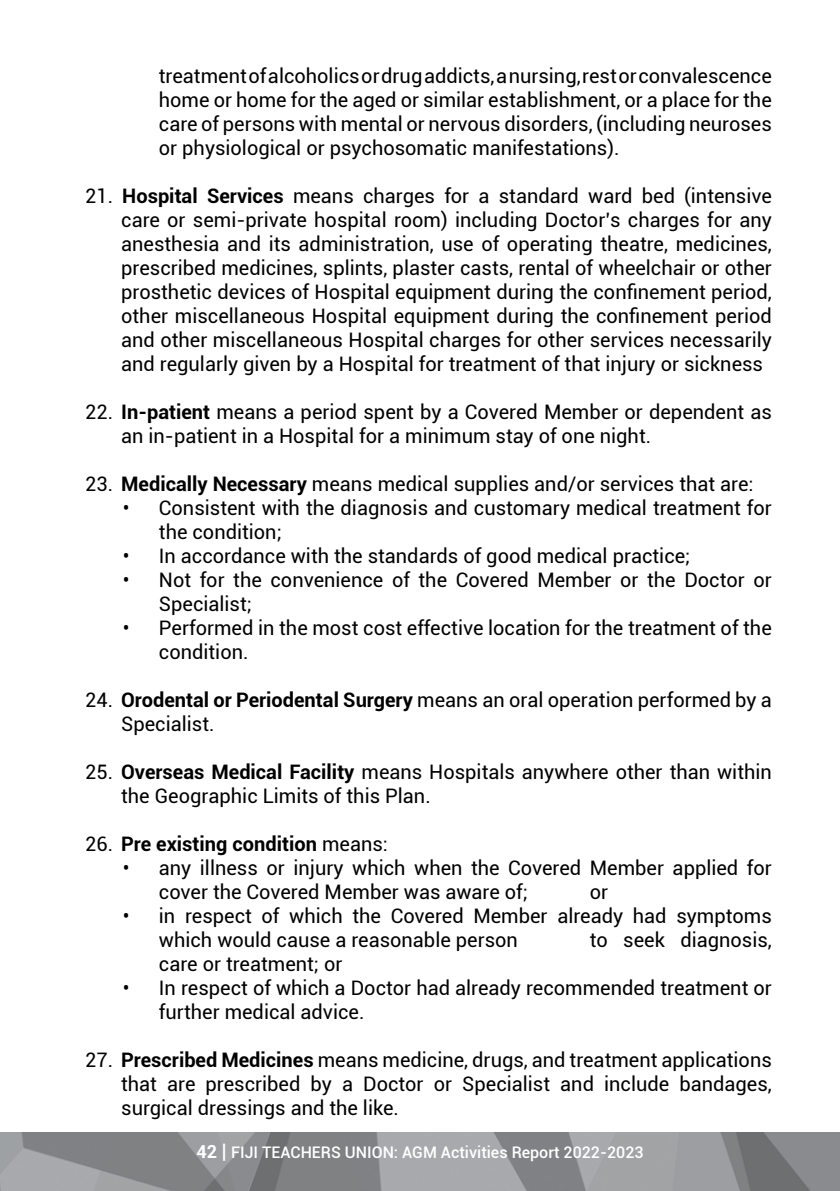
<style>
.page{position:relative;width:840px;height:1191px;background:#fff}
.page>*{position:absolute;margin:0;border:0;box-sizing:border-box;transform-origin:0 0}
.t1{font:20px/24px "Roboto";color:#000}
.t2{font:700 20px "Roboto";color:#000}
.t3{font:500 16px "Roboto";color:#fff}
.s1{font-weight:700}
.s2{font-weight:400}
.s3{font-weight:700;font-size:18px}
.s4{font-weight:400;font-size:20px}
</style>
<div class="page">
<img style="left:0;top:1132px;width:839px;height:59px">
<p class="t1" style="left:159px;top:63px;width:614px;text-align:justify">treatment of alcoholics or drug addicts, a nursing, rest or convalescence home or home for the aged or similar establishment, or a place for the care of persons with mental or nervous disorders, (including neuroses or physiological or psychosomatic manifestations).</p>
<p class="t1" style="left:121px;top:183px;width:651px;text-align:justify;text-indent:-36px">21. <span class="s1">Hospital Services</span> means charges for a standard ward bed (intensive care or semi-private hospital room) including Doctor’s charges for any anesthesia and its administration, use of operating theatre, medicines, prescribed medicines, splints, plaster casts, rental of wheelchair or other prosthetic devices of Hospital equipment during the confinement period, other miscellaneous Hospital equipment during the confinement period and other miscellaneous Hospital charges for other services necessarily and regularly given by a Hospital for treatment of that injury or sickness</p>
<p class="t1" style="left:121px;top:399px;width:651px;text-indent:-36px">22. <span class="s1">In-patient</span> means a period spent by a Covered Member or dependent as an in-patient in a Hospital for a minimum stay of one night.</p>
<p class="t1" style="left:85px;top:471px;width:669px">23. <span class="s1">Medically Necessary</span> means medical supplies and/or services that are:</p>
<p class="t1" style="left:159px;top:495px;width:614px;text-indent:-36px">• Consistent with the diagnosis and customary medical treatment for the condition;</p>
<p class="t1" style="left:123px;top:543px;width:568px">• In accordance with the standards of good medical practice;</p>
<p class="t1" style="left:159px;top:567px;width:614px;text-indent:-36px">• Not for the convenience of the Covered Member or the Doctor or<br>Specialist;</p>
<p class="t1" style="left:159px;top:615px;width:614px;text-indent:-36px">• Performed in the most cost effective location for the treatment of the condition.</p>
<p class="t1" style="left:121px;top:687px;width:651px;text-indent:-36px">24. <span class="s1">Orodental or Periodental Surgery</span> means an oral operation performed by a<br>Specialist.</p>
<p class="t1" style="left:121px;top:759px;width:651px;text-indent:-36px">25. <span class="s1">Overseas Medical Facility</span> means Hospitals anywhere other than within the Geographic Limits of this Plan.</p>
<p class="t2" style="left:85px;top:830px;width:304px"><span class="s2">26.</span> Pre existing condition <span class="s2">means:</span></p>
<p class="t1" style="left:159px;top:855px;width:614px;text-indent:-36px">• any illness or injury which when the Covered Member applied for cover the Covered Member was aware of;</p>
<p class="t1" style="left:589px;top:879px;width:20px">or</p>
<p class="t1" style="left:159px;top:903px;width:614px;text-indent:-36px">• in respect of which the Covered Member already had symptoms which would cause a reasonable person</p>
<p class="t1" style="left:589px;top:927px;width:183px">to seek diagnosis,</p>
<p class="t1" style="left:159px;top:951px;width:185px">care or treatment; or</p>
<p class="t1" style="left:159px;top:975px;width:614px;text-indent:-36px">• In respect of which a Doctor had already recommended treatment or further medical advice.</p>
<p class="t1" style="left:121px;top:1047px;width:651px;text-align:justify;text-indent:-36px">27. <span class="s1">Prescribed Medicines</span> means medicine, drugs, and treatment applications that are prescribed by a Doctor or Specialist and include bandages, surgical dressings and the like.</p>
<p class="t3" style="left:196px;top:1141px;width:448px"><span class="s3">42</span> <span class="s4">|</span> FIJI TEACHERS UNION: AGM Activities Report 2022-2023</p>
</div>
